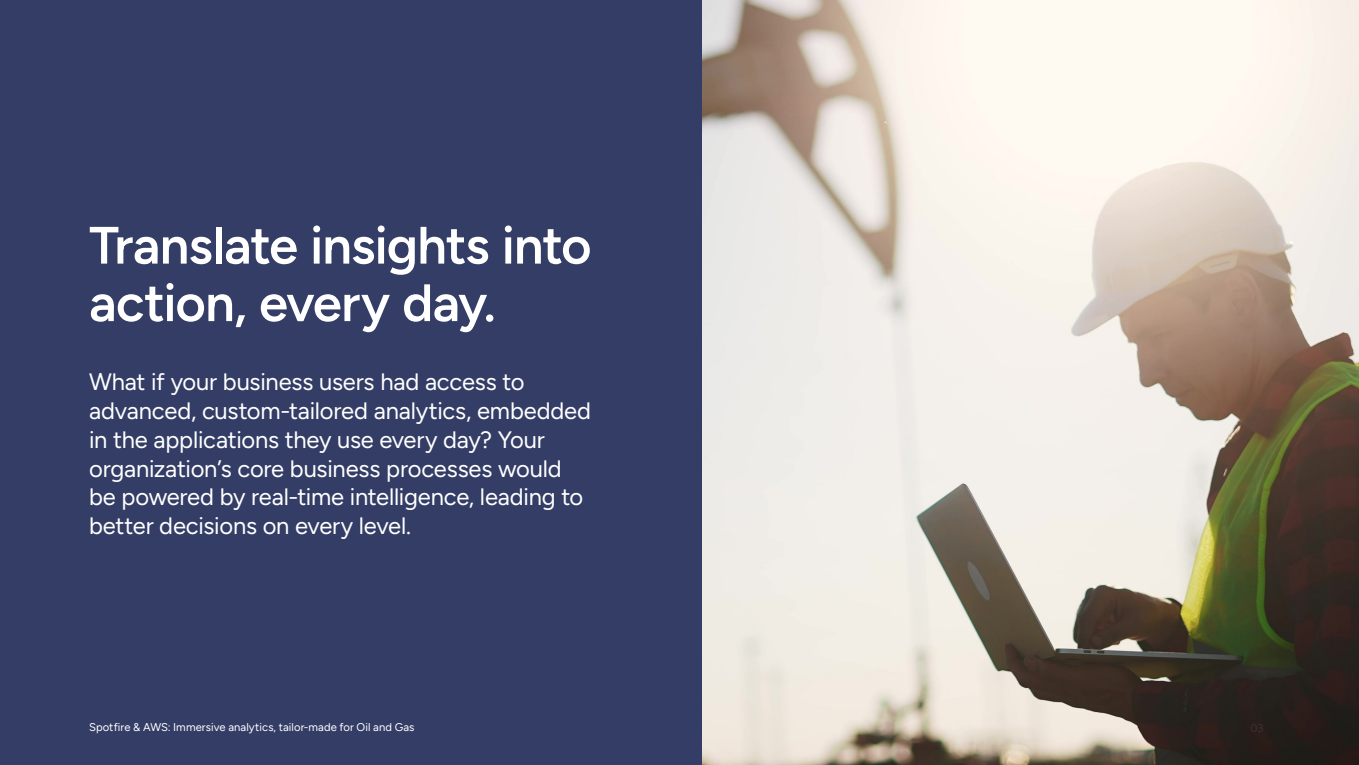
<style>
.page{position:relative;width:1359px;height:765px;background:#fff}
.page>*{position:absolute;margin:0;border:0;box-sizing:border-box;transform-origin:0 0}
.t1{font:600 52.5px/57.5px "Figtree";letter-spacing:-.02em;color:#fff}
.t2{font:23.75px/28.8px "Figtree";letter-spacing:-.01em;color:#fff}
.t3{font:11.25px "Figtree";letter-spacing:.005em;color:#fff}
.t4{font:11.25px "Figtree";color:#313336}
</style>
<div class="page">
<img style="left:702px;top:0;width:657px;height:765px">
<div style="left:0;top:0;width:702px;height:765px;background:#333d66"></div>
<h1 class="t1" style="left:89px;top:216px;width:504px">Translate insights into action, every day.</h1>
<p class="t2" style="left:89px;top:368px;width:503px">What if your business users had access to advanced, custom-tailored analytics, embedded in the applications they use every day? Your organization’s core business processes would be powered by real-time intelligence, leading to better decisions on every level.</p>
<p class="t3" style="left:89px;top:720px;width:327px">Spotfire &amp; AWS: Immersive analytics, tailor-made for Oil and Gas</p>
<p class="t4" style="left:1250px;top:722px;width:15px">03</p>
</div>
